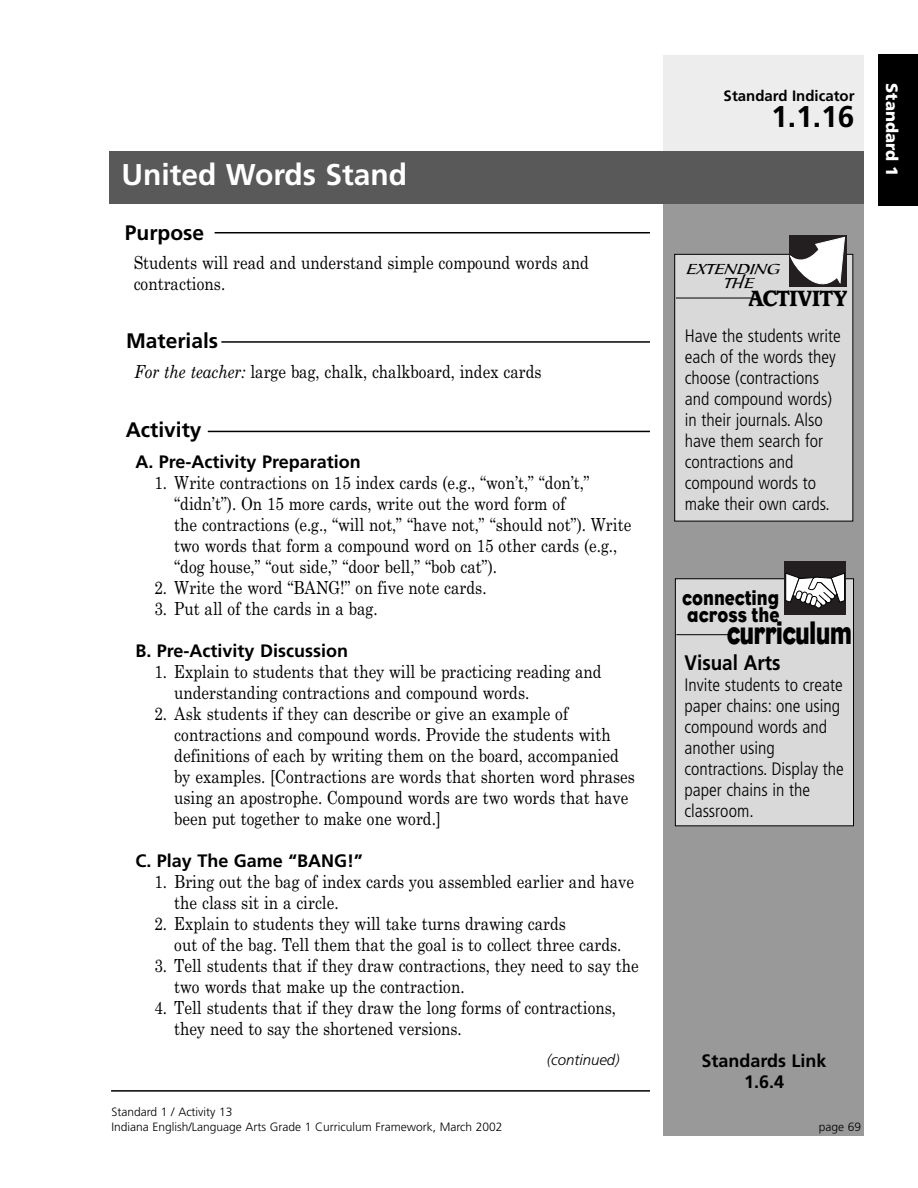
<style>
.page{position:relative;width:918px;height:1188px;background:#fff}
.page>*{position:absolute;margin:0;border:0;box-sizing:border-box;transform-origin:0 0}
.t1{font:32.7px "Eagle";letter-spacing:-.035em;color:#000;scale:.77 1}
.t2{font:700 30px "Frutiger";color:#fff}
.t3{font:700 30px "Frutiger";color:#000}
.t4{font:900 24.45px "Usherwood";letter-spacing:-.03em;color:#000;scale:.93 1}
.t5{font:21.3px/16.8px "Eagle";color:#000;scale:.86 1}
.t6{font:700 21px "Frutiger";color:#000}
.t7{font:700 21px "Frutiger";color:#000;scale:.9 1}
.t8{font:18px/21px "Century Cond";color:#000}
.t9{font:300 condensed 18px/21px "Frutiger";color:#000}
.t10{font:700 18px/20.4px "Frutiger";color:#000;text-align:center}
.t11{font:16.5px/14.1px "Wolfdance";color:#000;scale:1.18 1}
.t12{font:900 16.5px "Frutiger";color:#fff}
.t13{font:700 15px "Frutiger";color:#000}
.t14{font:italic 300 15px "Frutiger";color:#000}
.t15{font:300 12px/14.4px "Frutiger";color:#000}
.s1{font-style:italic}
</style>
<div class="page">
<div style="left:663px;top:56px;width:201px;height:1080px;background:#999"></div>
<hr style="left:221px;top:341px;width:429px;height:2px;background:#000">
<hr style="left:215px;top:232px;width:435px;height:1px;background:#000">
<hr style="left:208px;top:431px;width:442px;height:1px;background:#000">
<hr style="left:111px;top:1090px;width:539px;height:2px;background:#000">
<div style="left:664px;top:55px;width:200px;height:124px;background:#ededed"></div>
<div style="left:110px;top:151px;width:754px;height:53px;background:#595959"></div>
<div style="left:675px;top:255px;width:177px;height:266px;background:#d9d9d9"></div>
<div style="left:674px;top:254px;width:179px;height:267px;border:1px solid #000"></div>
<hr style="left:676px;top:298px;width:76px;height:1px;background:#000">
<svg style="left:789px;top:236px;width:56px;height:51px;background:#989797"></svg>
<div style="left:676px;top:579px;width:177px;height:246px;background:#d9d9d9"></div>
<div style="left:675px;top:578px;width:179px;height:248px;border:1px solid #000"></div>
<hr style="left:676px;top:634px;width:53px;height:1px;background:#000">
<div style="left:784px;top:561px;width:62px;height:53px;background:#231f20"></div>
<svg style="left:785px;top:572px;width:60px;height:37px"></svg>
<div style="left:879px;top:54px;width:39px;height:152px;background:#000"></div>
<h2 class="t2" style="left:122px;top:162px;width:287px">United Words Stand</h2>
<p class="t6" style="left:125px;top:224px;width:81px">Purpose</p>
<p class="t8" style="left:134px;top:254px;width:457px">Students will read and understand simple compound words and contractions.</p>
<p class="t6" style="left:126px;top:332px;width:94px">Materials</p>
<p class="t8" style="left:135px;top:363px;width:408px"><span class="s1">For the teacher:</span> large bag, chalk, chalkboard, index cards</p>
<p class="t6" style="left:126px;top:421px;width:77px">Activity</p>
<p class="t10" style="left:135px;top:453px;width:227px">A. Pre-Activity Preparation</p>
<p class="t8" style="left:174px;top:473px;width:459px;text-indent:-20px">1. Write contractions on 15 index cards (e.g., “won’t,” “don’t,” “didn’t”). On 15 more cards, write out the word form of<br>the contractions (e.g., “will not,” “have not,” “should not”). Write two words that form a compound word on 15 other cards (e.g., “dog house,” “out side,” “door bell,” “bob cat”).</p>
<p class="t8" style="left:154px;top:578px;width:334px">2. Write the word “BANG!” on five note cards.</p>
<p class="t8" style="left:154px;top:599px;width:225px">3. Put all of the cards in a bag.</p>
<p class="t10" style="left:135px;top:642px;width:214px">B. Pre-Activity Discussion</p>
<p class="t8" style="left:174px;top:662px;width:429px;text-indent:-20px">1. Explain to students that they will be practicing reading and understanding contractions and compound words.</p>
<p class="t8" style="left:174px;top:704px;width:462px;text-indent:-20px">2. Ask students if they can describe or give an example of contractions and compound words. Provide the students with definitions of each by writing them on the board, accompanied by examples. [Contractions are words that shorten word phrases using an apostrophe. Compound words are two words that have been put together to make one word.]</p>
<p class="t10" style="left:135px;top:852px;width:229px">C. Play The Game “BANG!”</p>
<p class="t8" style="left:174px;top:872px;width:461px;text-indent:-20px">1. Bring out the bag of index cards you assembled earlier and have the class sit in a circle.</p>
<p class="t8" style="left:174px;top:914px;width:449px;text-indent:-20px">2. Explain to students they will take turns drawing cards<br>out of the bag. Tell them that the goal is to collect three cards.</p>
<p class="t8" style="left:174px;top:956px;width:466px;text-indent:-20px">3. Tell students that if they draw contractions, they need to say the two words that make up the contraction.</p>
<p class="t8" style="left:174px;top:998px;width:443px;text-indent:-20px">4. Tell students that if they draw the long forms of contractions, they need to say the shortened versions.</p>
<p class="t14" style="left:547px;top:1053px;width:74px">(continued)</p>
<p class="t15" style="left:112px;top:1106px;width:393px">Standard 1 / Activity 13<br>Indiana English/Language Arts Grade 1 Curriculum Framework, March 2002</p>
<p class="t13" style="left:724px;top:90px;width:132px">Standard Indicator</p>
<h2 class="t3" style="left:771px;top:105px;width:85px">1.1.16</h2>
<p class="t12" style="left:899px;top:83px;width:95px;rotate:90deg">Standard 1</p>
<p class="t11" style="left:724px;top:261px;width:49px;text-indent:-38px">EXTENDING<br>THE</p>
<h3 class="t4" style="left:748px;top:289px;width:110px">ACTIVITY</h3>
<p class="t9" style="left:685px;top:326px;width:158px">Have the students write each of the words they choose (contractions and compound words) in their journals. Also have them search for contractions and compound words to make their own cards.</p>
<p class="t5" style="left:682px;top:592px;width:114px">connecting across the</p>
<h1 class="t1" style="left:727px;top:623px;width:164px">curriculum</h1>
<p class="t7" style="left:684px;top:654px;width:108px">Visual Arts</p>
<p class="t9" style="left:684px;top:675px;width:161px">Invite students to create paper chains: one using compound words and another using contractions. Display the paper chains in the classroom.</p>
<p class="t10" style="left:701px;top:1052px;width:127px">Standards Link<br>1.6.4</p>
<p class="t15" style="left:819px;top:1121px;width:44px">page 69</p>
</div>
